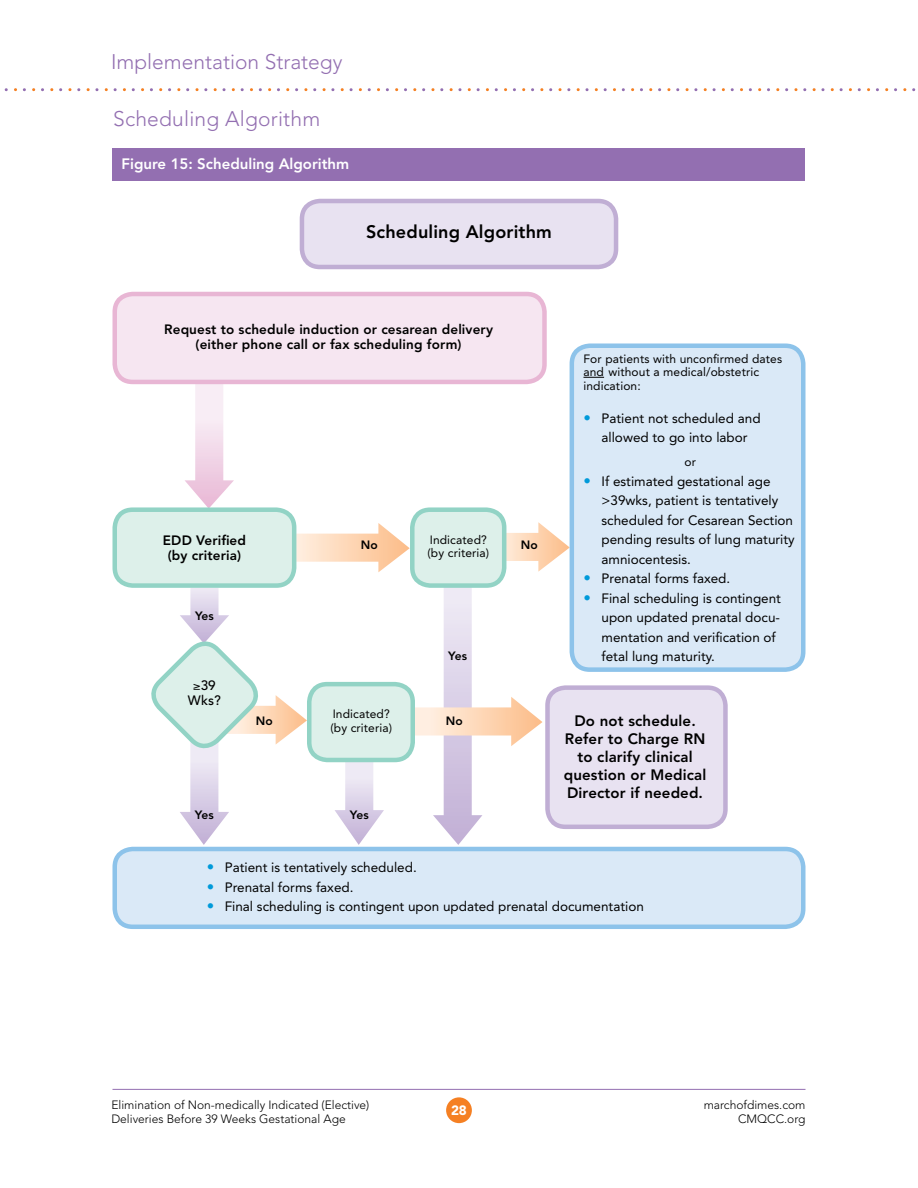
<style>
.page{position:relative;width:918px;height:1188px;background:#fff}
.page>*{position:absolute;margin:0;border:0;box-sizing:border-box;transform-origin:0 0}
.t1{font:300 21px "Avenir";color:#936fb1}
.t2{font:800 18px "Avenir";letter-spacing:.01em;color:#000}
.t3{font:800 15px/18px "Avenir";letter-spacing:.01em;color:#000;text-align:center}
.t4{font:800 15px "Avenir";color:#fff}
.t5{font:13.5px/19.5px "Avenir";color:#000}
.t6{font:800 13.5px/15px "Avenir";letter-spacing:.01em;color:#000;text-align:center}
.t7{font:500 13.5px/15px "Avenir";color:#000;text-align:center}
.t8{font:900 13.5px "Avenir";color:#fff}
.t9{font:12px/13.5px "Avenir";letter-spacing:.01em;color:#000}
.t10{font:300 12px/14.4px "Avenir";color:#000}
.t11{font:800 12px "Avenir";letter-spacing:.01em;color:#000}
.s1{font-family:"Sabon";font-size:15px;color:#009ada}
</style>
<div class="page">
<div style="left:446px;top:1097px;width:26px;height:26px;background:#f58023;border-radius:50%"></div>
<hr style="left:112px;top:1089px;width:694px;height:1px;background:#936fb1">
<svg style="left:4px;top:88px;width:912px;height:3px"></svg>
<div style="left:112px;top:148px;width:693px;height:33px;background:#936fb1"></div>
<svg style="left:185px;top:384px;width:49px;height:123px"></svg>
<svg style="left:296px;top:523px;width:114px;height:49px"></svg>
<svg style="left:335px;top:588px;width:207px;height:257px"></svg>
<svg style="left:506px;top:522px;width:64px;height:50px"></svg>
<div style="left:115px;top:294px;width:429px;height:88px;background:#f6e6f1;border-radius:18px"></div>
<div style="left:112px;top:292px;width:435px;height:92px;border:4px solid #e8b6d4;border-radius:18px"></div>
<div style="left:302px;top:201px;width:314px;height:66px;background:#e8e2f1;border-radius:18px"></div>
<div style="left:300px;top:199px;width:318px;height:70px;border:4px solid #c0aed4;border-radius:18px"></div>
<div style="left:115px;top:849px;width:688px;height:78px;background:#dae9f7;border-radius:18px"></div>
<div style="left:112px;top:847px;width:694px;height:82px;border:4px solid #8dc3ea;border-radius:18px"></div>
<div style="left:572px;top:346px;width:231px;height:324px;background:#dae9f7;border-radius:18px"></div>
<div style="left:570px;top:344px;width:236px;height:328px;border:4px solid #8dc3ea;border-radius:18px"></div>
<div style="left:548px;top:688px;width:177px;height:139px;background:#e8e2f1;border-radius:18px"></div>
<div style="left:545px;top:685px;width:183px;height:144px;border:4px solid #c0aed4;border-radius:18px"></div>
<div style="left:115px;top:510px;width:179px;height:76px;background:#ddf0ea;border-radius:18px"></div>
<div style="left:112px;top:507px;width:184px;height:81px;border:4px solid #92d3c5;border-radius:18px"></div>
<div style="left:412px;top:510px;width:92px;height:76px;background:#ddf0ea;border-radius:18px"></div>
<div style="left:410px;top:507px;width:96px;height:81px;border:4px solid #92d3c5;border-radius:18px"></div>
<svg style="left:151px;top:588px;width:156px;height:257px"></svg>
<div style="left:309px;top:684px;width:104px;height:76px;background:#ddf0ea;border-radius:18px"></div>
<div style="left:307px;top:682px;width:108px;height:80px;border:4px solid #92d3c5;border-radius:18px"></div>
<svg style="left:584px;top:377px;width:20px;height:1px"></svg>
<h1 class="t1" style="left:111px;top:49px;width:233px">Implementation Strategy</h1>
<h1 class="t1" style="left:113px;top:106px;width:208px">Scheduling Algorithm</h1>
<p class="t4" style="left:121px;top:155px;width:229px">Figure 15: Scheduling Algorithm</p>
<h2 class="t2" style="left:366px;top:221px;width:187px">Scheduling Algorithm</h2>
<p class="t6" style="left:164px;top:322px;width:330px">Request to schedule induction or cesarean delivery (either phone call or fax scheduling form)</p>
<p class="t6" style="left:163px;top:533px;width:85px">EDD Verified (by criteria)</p>
<p class="t9" style="left:428px;top:533px;width:63px">Indicated? (by criteria)</p>
<p class="t11" style="left:361px;top:538px;width:18px">No</p>
<p class="t11" style="left:195px;top:609px;width:20px">Yes</p>
<p class="t7" style="left:188px;top:678px;width:35px">≥39<br>Wks?</p>
<p class="t11" style="left:256px;top:714px;width:18px">No</p>
<p class="t9" style="left:330px;top:707px;width:63px">Indicated? (by criteria)</p>
<p class="t11" style="left:195px;top:808px;width:20px">Yes</p>
<p class="t11" style="left:350px;top:808px;width:20px">Yes</p>
<p class="t11" style="left:448px;top:648px;width:20px">Yes</p>
<p class="t11" style="left:446px;top:713px;width:18px">No</p>
<p class="t11" style="left:521px;top:538px;width:18px">No</p>
<p class="t9" style="left:584px;top:352px;width:200px">For patients with unconfirmed dates and without a medical/obstetric indication:</p>
<p class="t5" style="left:584px;top:408px;width:179px;text-align:center"><span class="s1">•</span> Patient not scheduled and allowed to go into labor</p>
<p class="t9" style="left:685px;top:455px;width:13px">or</p>
<p class="t5" style="left:602px;top:471px;width:195px;text-indent:-18px"><span class="s1">•</span> If estimated gestational age &gt;39wks, patient is tentatively scheduled for Cesarean Section pending results of lung maturity amniocentesis.</p>
<p class="t5" style="left:584px;top:569px;width:148px"><span class="s1">•</span> Prenatal forms faxed.</p>
<p class="t5" style="left:602px;top:588px;width:181px;text-indent:-18px"><span class="s1">•</span> Final scheduling is contingent upon updated prenatal docu&shy;mentation and verification of fetal lung maturity.</p>
<p class="t3" style="left:564px;top:712px;width:144px">Do not schedule.<br>Refer to Charge RN to clarify clinical question or Medical<br>Director if needed.</p>
<p class="t5" style="left:207px;top:858px;width:212px"><span class="s1">•</span> Patient is tentatively scheduled.</p>
<p class="t5" style="left:207px;top:878px;width:148px"><span class="s1">•</span> Prenatal forms faxed.</p>
<p class="t5" style="left:207px;top:897px;width:439px"><span class="s1">•</span> Final scheduling is contingent upon updated prenatal documentation</p>
<p class="t10" style="left:111px;top:1098px;width:260px">Elimination of Non-medically Indicated (Elective)<br>Deliveries Before 39 Weeks Gestational Age</p>
<p class="t10" style="left:704px;top:1098px;width:103px;text-align:right">marchofdimes.com<br>CMQCC.org</p>
<p class="t8" style="left:451px;top:1102px;width:17px">28</p>
</div>
